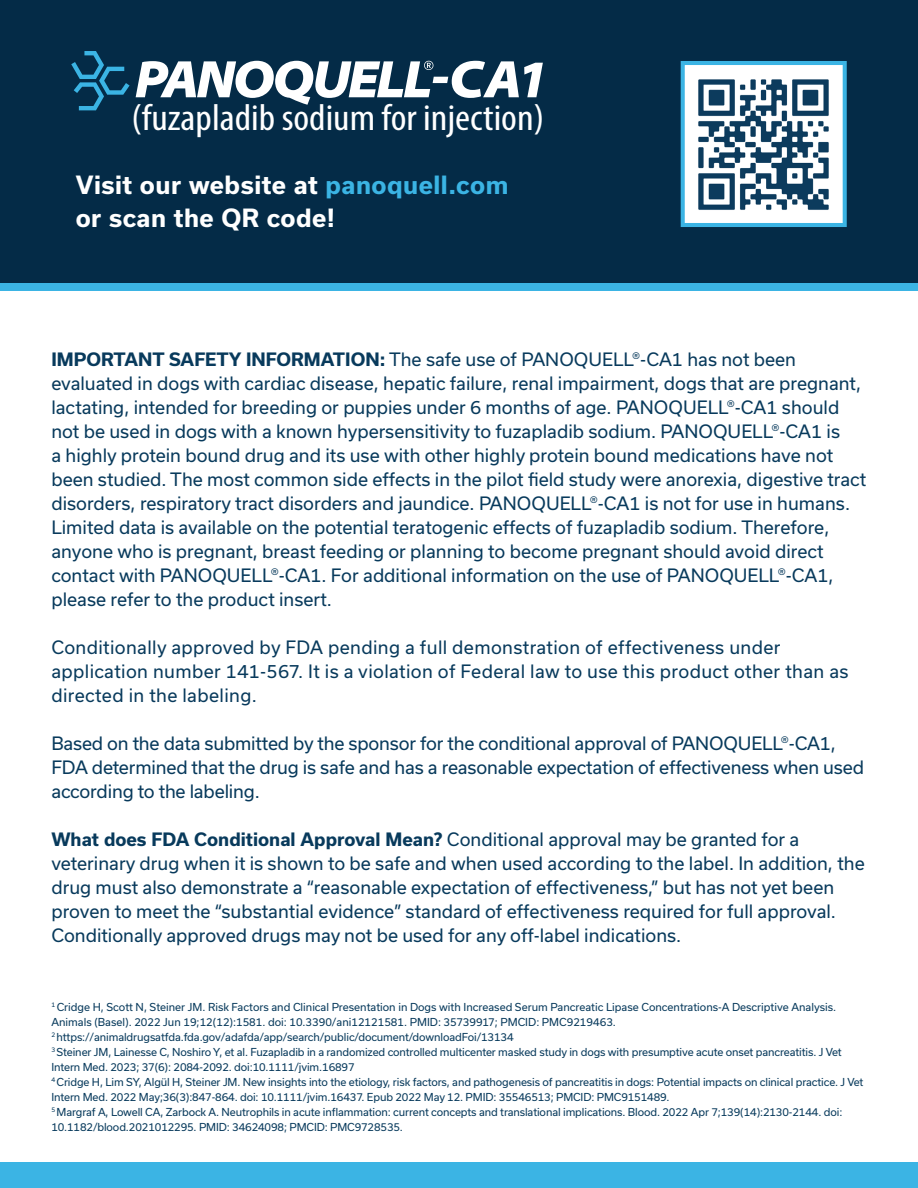
<style>
.page{position:relative;width:918px;height:1188px;background:#fff}
.page>*{position:absolute;margin:0;border:0;box-sizing:border-box;transform-origin:0 0}
.t1{font:condensed 37.35px "Myriad Pro";color:#fff;scale:1.1 1}
.t2{font:700 24px "Usual";letter-spacing:.02em;color:#fff}
.t3{font:17.7px/24px "Usual";color:#083a5c}
.t4{font:17.7px/24px "Usual";letter-spacing:.02em;color:#083a5c}
.t5{font:10.5px/15px "Usual";letter-spacing:-.01em;color:#083a5c}
.s1{color:#3bb4e4}
.s2{font-weight:700}
</style>
<div class="page">
<div style="left:0;top:270px;width:918px;height:21px;background:#3bb4e4"></div>
<div style="left:0;top:0;width:918px;height:283px;background:#042b47"></div>
<div style="left:0;top:1162px;width:918px;height:26px;background:#3bb4e4"></div>
<img style="left:686px;top:66px;width:156px;height:156px">
<div style="left:681px;top:61px;width:166px;height:166px;border:4px solid #3bb4e4"></div>
<svg style="left:136px;top:61px;width:407px;height:44px"></svg>
<svg style="left:71px;top:51px;width:59px;height:59px"></svg>
<p class="t1" style="left:132px;top:95px;width:377px">(fuzapladib sodium for injection)</p>
<p class="t2" style="left:76px;top:171px;width:434px">Visit our website at <span class="s1">panoquell.com</span></p>
<p class="t2" style="left:76px;top:204px;width:261px">or scan the QR code!</p>
<p class="t3" style="left:51px;top:347px;width:816px"><span class="s2">IMPORTANT SAFETY INFORMATION:</span> The safe use of PANOQUELL®-CA1 has not been evaluated in dogs with cardiac disease, hepatic failure, renal impairment, dogs that are pregnant, lactating, intended for breeding or puppies under 6 months of age. PANOQUELL®-CA1 should not be used in dogs with a known hypersensitivity to fuzapladib sodium. PANOQUELL®-CA1 is<br>a highly protein bound drug and its use with other highly protein bound medications have not been studied. The most common side effects in the pilot field study were anorexia, digestive tract disorders, respiratory tract disorders and jaundice. PANOQUELL®-CA1 is not for use in humans.<br>Limited data is available on the potential teratogenic effects of fuzapladib sodium. Therefore, anyone who is pregnant, breast feeding or planning to become pregnant should avoid direct contact with PANOQUELL®-CA1. For additional information on the use of PANOQUELL®-CA1, please refer to the product insert.</p>
<p class="t4" style="left:51px;top:635px;width:799px">Conditionally approved by FDA pending a full demonstration of effectiveness under application number 141-567. It is a violation of Federal law to use this product other than as directed in the labeling.</p>
<p class="t3" style="left:51px;top:731px;width:814px">Based on the data submitted by the sponsor for the conditional approval of PANOQUELL®-CA1,<br>FDA determined that the drug is safe and has a reasonable expectation of effectiveness when used according to the labeling.</p>
<p class="t3" style="left:51px;top:827px;width:815px"><span class="s2">What does FDA Conditional Approval Mean?</span> Conditional approval may be granted for a veterinary drug when it is shown to be safe and when used according to the label. In addition, the drug must also demonstrate a “reasonable expectation of effectiveness,” but has not yet been proven to meet the “substantial evidence” standard of effectiveness required for full approval.<br>Conditionally approved drugs may not be used for any off-label indications.</p>
<p class="t5" style="left:51px;top:999px;width:786px"><sup>1</sup> Cridge H, Scott N, Steiner JM. Risk Factors and Clinical Presentation in Dogs with Increased Serum Pancreatic Lipase Concentrations-A Descriptive Analysis.<br>Animals (Basel). 2022 Jun 19;12(12):1581. doi: 10.3390/ani12121581. PMID: 35739917; PMCID: PMC9219463.</p>
<p class="t5" style="left:51px;top:1029px;width:464px"><sup>2</sup> https://animaldrugsatfda.fda.gov/adafda/app/search/public/document/downloadFoi/13134</p>
<p class="t5" style="left:51px;top:1044px;width:792px"><sup>3</sup> Steiner JM, Lainesse C, Noshiro Y, et al. Fuzapladib in a randomized controlled multicenter masked study in dogs with presumptive acute onset pancreatitis. J Vet<br>Intern Med. 2023; 37(6): 2084-2092. doi:10.1111/jvim.16897</p>
<p class="t5" style="left:51px;top:1074px;width:814px"><sup>4</sup> Cridge H, Lim SY, Algül H, Steiner JM. New insights into the etiology, risk factors, and pathogenesis of pancreatitis in dogs: Potential impacts on clinical practice. J Vet<br>Intern Med. 2022 May;36(3):847-864. doi: 10.1111/jvim.16437. Epub 2022 May 12. PMID: 35546513; PMCID: PMC9151489.</p>
<p class="t5" style="left:51px;top:1104px;width:793px"><sup>5</sup> Margraf A, Lowell CA, Zarbock A. Neutrophils in acute inflammation: current concepts and translational implications. Blood. 2022 Apr 7;139(14):2130-2144. doi:<br>10.1182/blood.2021012295. PMID: 34624098; PMCID: PMC9728535.</p>
</div>
